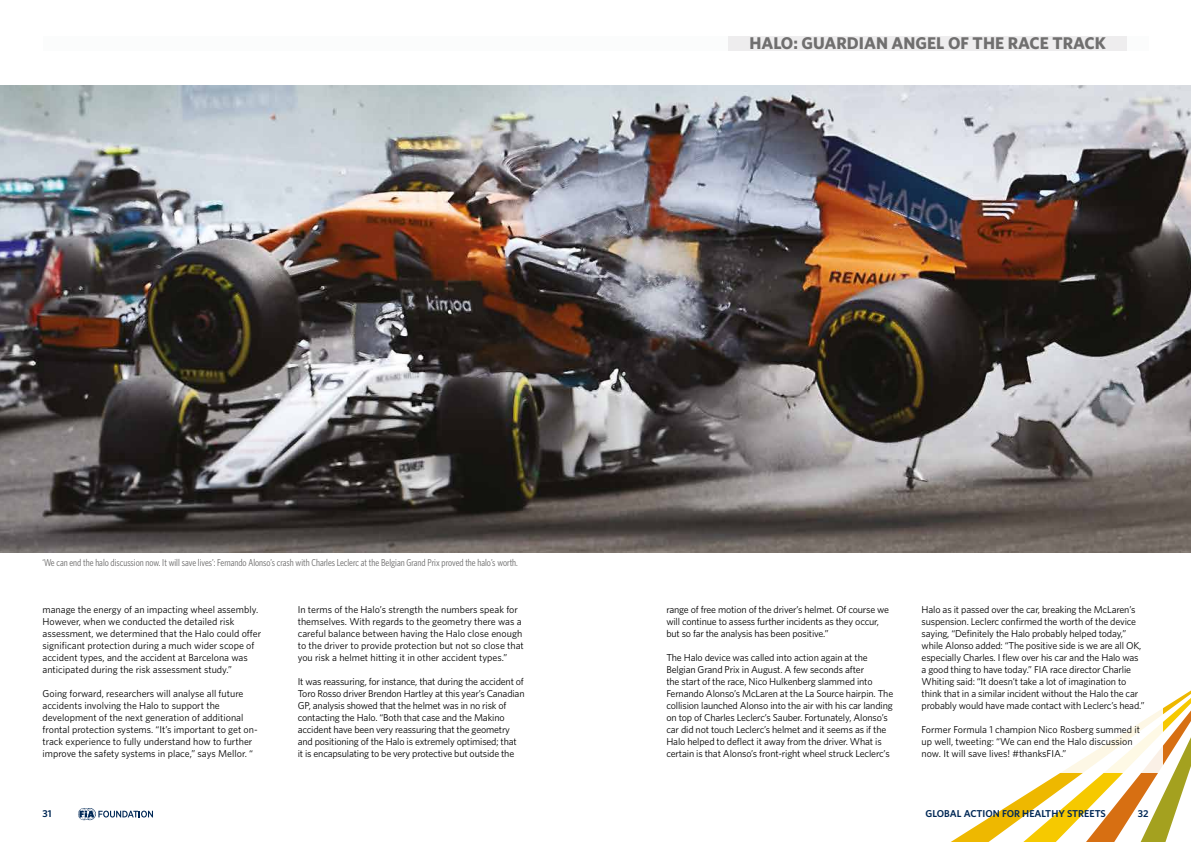
<style>
.page{position:relative;width:1191px;height:842px;background:#fff}
.page>*{position:absolute;margin:0;border:0;box-sizing:border-box;transform-origin:0 0}
.t1{font:700 17px "Whitney";color:#706f6f}
.t2{font:10px/12px "Whitney";letter-spacing:-.015em;color:#000}
.t3{font:10px "Whitney Condensed";color:#706f6f}
.t4{font:600 10px "Whitney";color:#002856}
</style>
<div class="page">
<svg style="left:951px;top:690px;width:240px;height:152px"></svg>
<svg style="left:78px;top:808px;width:75px;height:12px"></svg>
<div style="left:43px;top:36px;width:1105px;height:14px;background:#fbfcfc"></div>
<div style="left:729px;top:36px;width:398px;height:14px;background:#eeedee"></div>
<div style="left:652px;top:71px;width:510px;height:701px;background:#fff"></div>
<img style="left:0;top:85px;width:1191px;height:468px">
<h1 class="t1" style="left:749px;top:32px;width:358px">HALO: GUARDIAN ANGEL OF THE RACE TRACK</h1>
<p class="t3" style="left:43px;top:557px;width:477px">‘We can end the halo discussion now. It will save lives’: Fernando Alonso’s crash with Charles Leclerc at the Belgian Grand Prix proved the halo’s worth.</p>
<p class="t2" style="left:43px;top:603px;width:220px">manage the energy of an impacting wheel assembly.<br>However, when we conducted the detailed risk assessment, we determined that the Halo could offer significant protection during a much wider scope of accident types, and the accident at Barcelona was anticipated during the risk assessment study.”</p>
<p class="t2" style="left:43px;top:687px;width:217px">Going forward, researchers will analyse all future accidents involving the Halo to support the development of the next generation of additional frontal protection systems. “It’s important to get on&shy;track experience to fully understand how to further improve the safety systems in place,” says Mellor. “</p>
<p class="t2" style="left:298px;top:603px;width:228px">In terms of the Halo’s strength the numbers speak for themselves. With regards to the geometry there was a careful balance between having the Halo close enough to the driver to provide protection but not so close that you risk a helmet hitting it in other accident types.”</p>
<p class="t2" style="left:298px;top:675px;width:228px">It was reassuring, for instance, that during the accident of Toro Rosso driver Brendon Hartley at this year’s Canadian GP, analysis showed that the helmet was in no risk of contacting the Halo. “Both that case and the Makino accident have been very reassuring that the geometry and positioning of the Halo is extremely optimised; that it is encapsulating to be very protective but outside the</p>
<p class="t2" style="left:666px;top:603px;width:224px">range of free motion of the driver’s helmet. Of course we will continue to assess further incidents as they occur, but so far the analysis has been positive.”</p>
<p class="t2" style="left:666px;top:651px;width:228px">The Halo device was called into action again at the Belgian Grand Prix in August. A few seconds after<br>the start of the race, Nico Hulkenberg slammed into Fernando Alonso’s McLaren at the La Source hairpin. The collision launched Alonso into the air with his car landing on top of Charles Leclerc’s Sauber. Fortunately, Alonso’s car did not touch Leclerc’s helmet and it seems as if the Halo helped to deflect it away from the driver. What is certain is that Alonso’s front-right wheel struck Leclerc’s</p>
<p class="t2" style="left:921px;top:603px;width:224px">Halo as it passed over the car, breaking the McLaren’s suspension. Leclerc confirmed the worth of the device saying, “Definitely the Halo probably helped today,” while Alonso added: “The positive side is we are all OK, especially Charles. I flew over his car and the Halo was a good thing to have today.” FIA race director Charlie Whiting said: “It doesn’t take a lot of imagination to think that in a similar incident without the Halo the car probably would have made contact with Leclerc’s head.”</p>
<p class="t2" style="left:921px;top:723px;width:220px">Former Formula 1 champion Nico Rosberg summed it up well, tweeting: “We can end the Halo discussion now. It will save lives! #thanksFIA.”</p>
<p class="t4" style="left:43px;top:807px;width:11px">31</p>
<p class="t4" style="left:925px;top:807px;width:182px">GLOBAL ACTION FOR HEALTHY STREETS</p>
<p class="t4" style="left:1137px;top:807px;width:12px">32</p>
</div>
